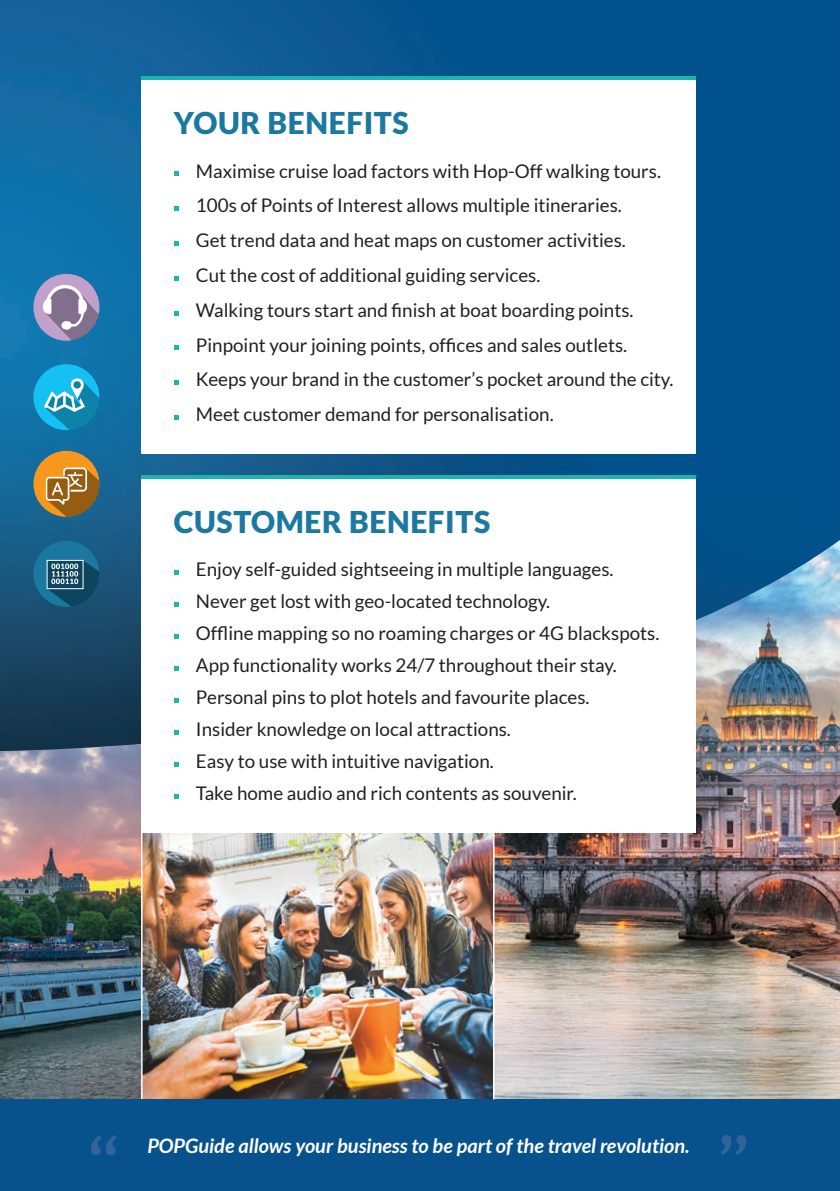
<style>
.page{position:relative;width:840px;height:1191px;background:#fff}
.page>*{position:absolute;margin:0;border:0;box-sizing:border-box;transform-origin:0 0}
.t1{font:900 30px "Lato";letter-spacing:.02em;color:#1a78a1}
.t2{font:italic 700 20px "Lato";color:#fff}
.t3{font:18.8px/34.8px "Lato";color:#231f20}
</style>
<div class="page">
<img style="left:0;top:751px;width:141px;height:348px">
<img style="left:142px;top:833px;width:350px;height:266px">
<img style="left:494px;top:751px;width:345px;height:348px">
<img style="left:0;top:0;width:839px;height:751px">
<div style="left:0;top:1099px;width:839px;height:92px;background:#07528d"></div>
<svg style="left:91px;top:1135px;width:25px;height:20px"></svg>
<svg style="left:721px;top:1135px;width:24px;height:20px"></svg>
<div style="left:141px;top:78px;width:554px;height:375px;background:#fff"></div>
<hr style="left:141px;top:77px;width:554px;height:3px;background:#1bb4af">
<svg style="left:174px;top:172px;width:4px;height:4px"></svg>
<svg style="left:174px;top:206px;width:4px;height:5px"></svg>
<svg style="left:174px;top:241px;width:4px;height:5px"></svg>
<svg style="left:174px;top:276px;width:4px;height:5px"></svg>
<svg style="left:174px;top:311px;width:4px;height:4px"></svg>
<svg style="left:174px;top:346px;width:4px;height:4px"></svg>
<svg style="left:174px;top:380px;width:4px;height:5px"></svg>
<svg style="left:174px;top:415px;width:4px;height:5px"></svg>
<div style="left:141px;top:477px;width:554px;height:355px;background:#fff"></div>
<hr style="left:141px;top:475px;width:554px;height:3px;background:#1bb4af">
<svg style="left:174px;top:570px;width:4px;height:5px"></svg>
<svg style="left:174px;top:602px;width:4px;height:5px"></svg>
<svg style="left:174px;top:634px;width:4px;height:5px"></svg>
<svg style="left:174px;top:666px;width:4px;height:5px"></svg>
<svg style="left:174px;top:698px;width:4px;height:5px"></svg>
<svg style="left:174px;top:730px;width:4px;height:5px"></svg>
<svg style="left:174px;top:762px;width:4px;height:5px"></svg>
<svg style="left:174px;top:794px;width:4px;height:5px"></svg>
<div style="left:33px;top:274px;width:66px;height:67px;background:#c1a1cb;border-radius:50%"></div>
<svg style="left:42px;top:284px;width:57px;height:56px"></svg>
<div style="left:33px;top:364px;width:66px;height:66px;background:#15c0f2;border-radius:50%"></div>
<svg style="left:44px;top:378px;width:55px;height:52px"></svg>
<div style="left:33px;top:451px;width:66px;height:66px;background:#f7981d;border-radius:50%"></div>
<svg style="left:46px;top:467px;width:54px;height:50px"></svg>
<div style="left:33px;top:541px;width:66px;height:66px;background:#1a78a1;border-radius:50%"></div>
<svg style="left:47px;top:560px;width:54px;height:46px"></svg>
<p class="t1" style="left:174px;top:105px;width:236px">YOUR BENEFITS</p>
<p class="t3" style="left:196px;top:153px;width:478px">Maximise cruise load factors with Hop-Off walking tours.<br>100s of Points of Interest allows multiple itineraries.<br>Get trend data and heat maps on customer activities.<br>Cut the cost of additional guiding services.<br>Walking tours start and finish at boat boarding points.<br>Pinpoint your joining points, offices and sales outlets.<br>Keeps your brand in the customer’s pocket around the city.<br>Meet customer demand for personalisation.</p>
<p class="t1" style="left:174px;top:504px;width:318px">CUSTOMER BENEFITS</p>
<p class="t3" style="left:196px;top:553px;width:464px;line-height:32px">Enjoy self-guided sightseeing in multiple languages.<br>Never get lost with geo-located technology.<br>Offline mapping so no roaming charges or 4G blackspots.<br>App functionality works 24/7 throughout their stay.<br>Personal pins to plot hotels and favourite places.<br>Insider knowledge on local attractions.<br>Easy to use with intuitive navigation.<br>Take home audio and rich contents as souvenir.</p>
<p class="t2" style="left:147px;top:1134px;width:543px">POPGuide allows your business to be part of the travel revolution.</p>
</div>
